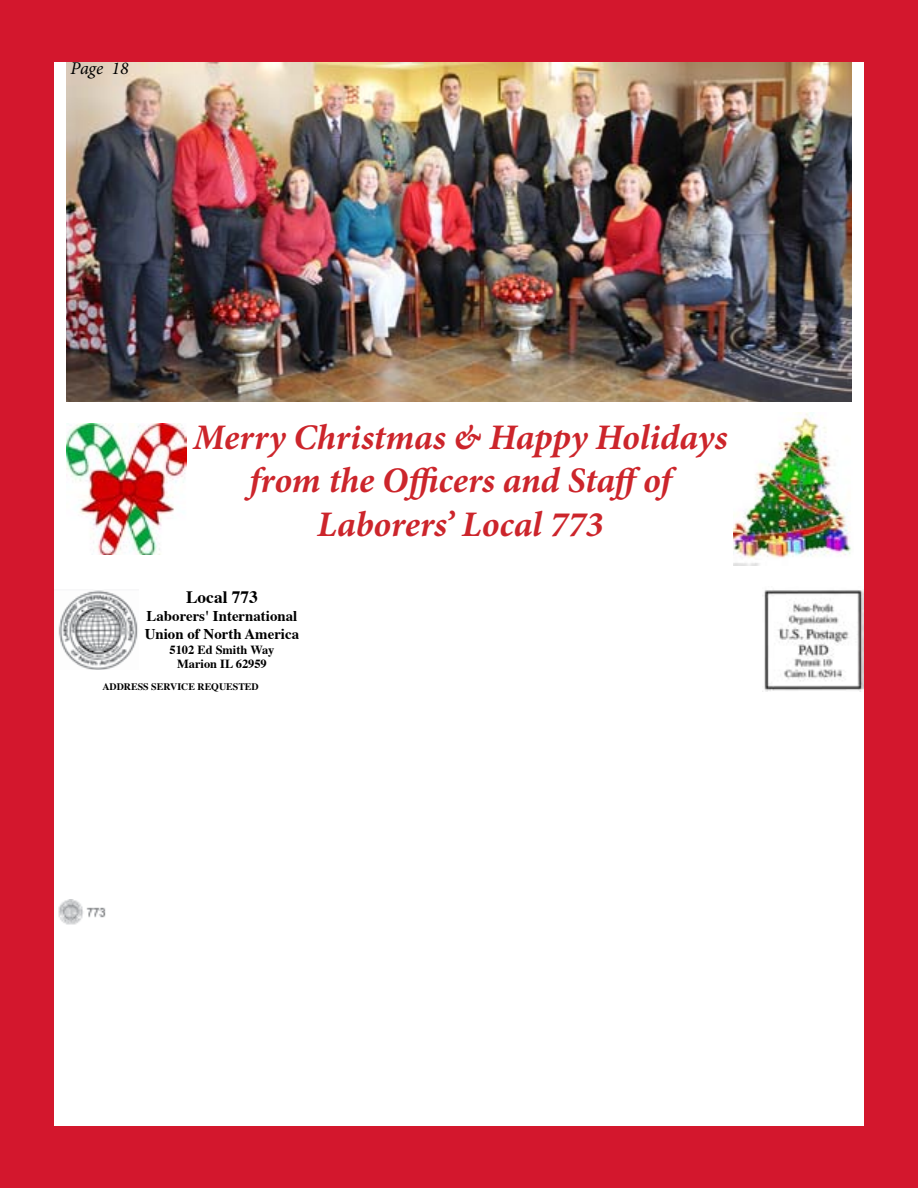
<style>
.page{position:relative;width:918px;height:1188px;background:#fff}
.page>*{position:absolute;margin:0;border:0;box-sizing:border-box;transform-origin:0 0}
.t1{font:italic 700 36px/43.2px "Minion Pro";letter-spacing:-.005em;color:#cc252b;text-align:center}
.t2{font:italic 18px "Minion Pro";letter-spacing:-.01em;color:#000}
.t3{font:700 17.4px "Times";color:#000}
.t4{font:700 14.85px/17.9px "Times";color:#000}
.t5{font:700 12.45px/14.9px "Times";color:#000;text-align:center}
.t6{font:700 9.9px "Times";color:#000}
</style>
<div class="page">
<img style="left:58px;top:590px;width:80px;height:80px">
<img style="left:58px;top:899px;width:48px;height:26px">
<img style="left:764px;top:590px;width:100px;height:101px">
<img style="left:67px;top:62px;width:784px;height:339px">
<div style="left:0;top:0;width:54px;height:1172px;background:#d3172d"></div>
<div style="left:864px;top:0;width:54px;height:1172px;background:#d3172d"></div>
<div style="left:0;top:1127px;width:918px;height:61px;background:#d3172d"></div>
<div style="left:0;top:0;width:911px;height:61px;background:#d3172d"></div>
<img style="left:67px;top:423px;width:120px;height:131px">
<img style="left:733px;top:412px;width:118px;height:153px">
<p class="t2" style="left:70px;top:56px;width:60px">Page 18</p>
<p class="t1" style="left:193px;top:415px;width:536px">Merry Christmas &amp; Happy Holidays from the Officers and Staff of<br>Laborers’ Local 773</p>
<p class="t3" style="left:186px;top:580px;width:73px">Local 773</p>
<p class="t4" style="left:145px;top:605px;width:156px">Laborers' International<br>Union of North America</p>
<p class="t5" style="left:169px;top:641px;width:106px">5102 Ed Smith Way<br>Marion IL 62959</p>
<p class="t6" style="left:102px;top:677px;width:158px">ADDRESS SERVICE REQUESTED</p>
</div>
